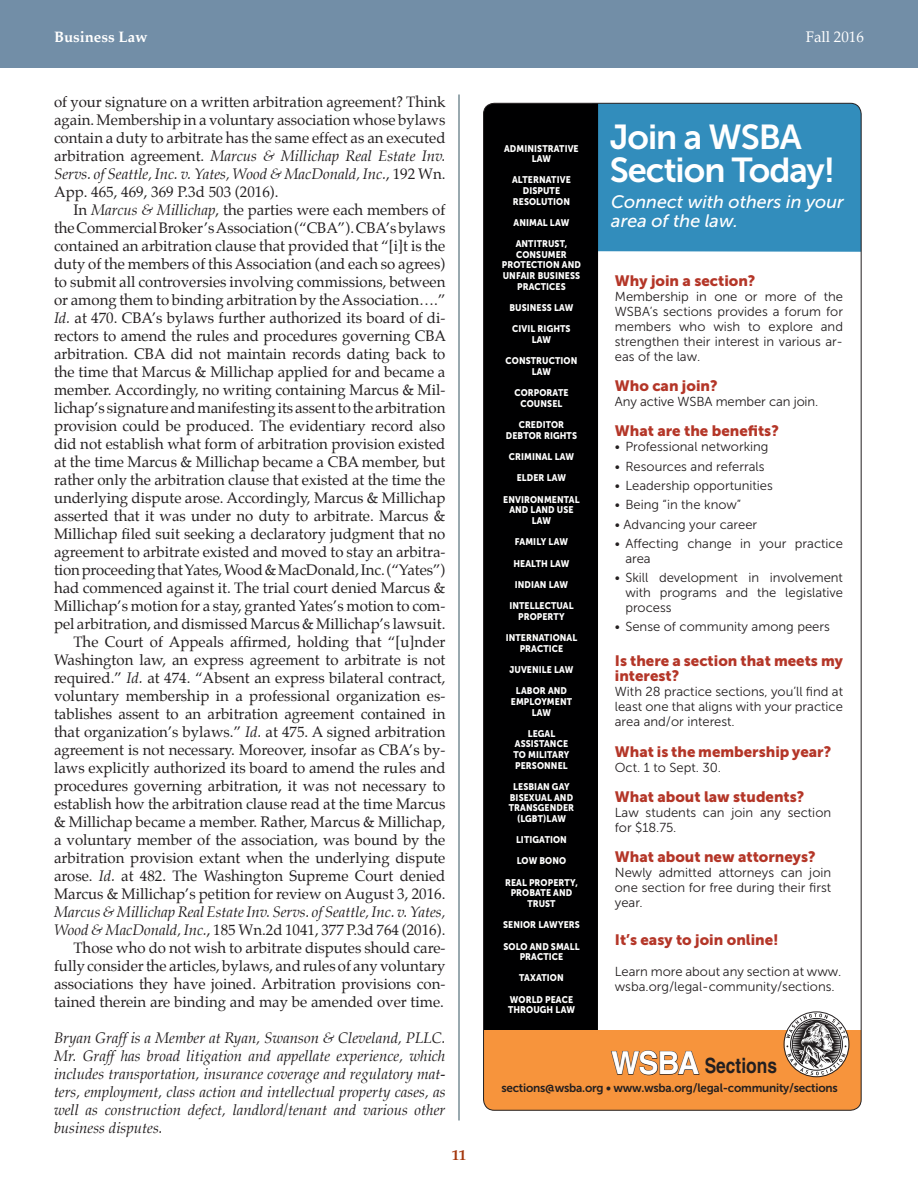
<style>
.page{position:relative;width:918px;height:1188px;background:#fff}
.page>*{position:absolute;margin:0;border:0;box-sizing:border-box;transform-origin:0 0}
.t1{font:34.5px/33px "Museo Sans 700";letter-spacing:-.03em;color:#fff}
.t2{font:700 21px "Helvetica LT Std";color:#231f20;scale:.83 1}
.t3{font:italic 18px/19.5px "Museo Sans 500";color:#fff}
.body{font:15px/18px "Palatino";color:#231f20;text-align:justify}
.ednote{font:italic 15px/18px "Palatino";color:#231f20;text-align:justify}
.t4{font:15px/15px "Museo Sans 900";color:#b43628}
.t5{font:700 15px "Palatino";color:#fff}
.t6{font:15px "Palatino";color:#fff}
.t7{font:700 15px "Palatino";color:#a4370d}
.t8{font:13.05px/15px "Museo Sans 300";color:#231f20;text-align:justify}
.t9{font:12px "Museo Sans 700";letter-spacing:-.02em;color:#231f20}
.t10{font:9.6px/10.5px "Museo Sans 900";letter-spacing:.01em;color:#fff;text-align:center;scale:.9 1}
.s1{font-style:italic}
.s2{font-size:31.65px;color:#fff}
</style>
<div class="page">
<div style="left:0;top:0;width:918px;height:68px;background:#728ea7"></div>
<hr style="left:459px;top:94px;width:1px;height:1026px;background:#355461">
<div style="left:598px;top:103px;width:263px;height:149px;background:#328dbc"></div>
<div style="left:484px;top:103px;width:114px;height:931px;background:#000001"></div>
<div style="left:484px;top:1031px;width:377px;height:79px;background:#f7943c"></div>
<svg style="left:611px;top:1050px;width:89px;height:26px"></svg>
<div style="left:784px;top:1012px;width:65px;height:65px;border:1px solid #231f20;border-radius:50%"></div>
<svg style="left:786px;top:1013px;width:61px;height:62px"></svg>
<p class="t5" style="left:54px;top:24px;width:95px">Business Law</p>
<p class="t6" style="left:806px;top:25px;width:60px">Fall 2016</p>
<p class="body" style="left:54px;top:93px;width:393px">of your signature on a written arbitration agreement? Think again. Membership in a voluntary association whose bylaws contain a duty to arbitrate has the same effect as an executed arbitration agreement. <span class="s1">Marcus &amp; Millichap Real Estate Inv.<br>Servs. of Seattle, Inc. v. Yates, Wood &amp; MacDonald, Inc.</span>, 192 Wn.<br>App. 465, 469, 369 P.3d 503 (2016).</p>
<p class="body" style="left:54px;top:201px;width:394px;text-indent:19px">In <span class="s1">Marcus &amp; Millichap</span>, the parties were each members of the Commercial Broker’s Association (“CBA”). CBA’s bylaws contained an arbitration clause that provided that “[i]t is the duty of the members of this Association (and each so agrees) to submit all controversies involving commissions, between or among them to binding arbitration by the Association….” <span class="s1">Id.</span> at 470. CBA’s bylaws further authorized its board of di&shy;rectors to amend the rules and procedures governing CBA arbitration. CBA did not maintain records dating back to the time that Marcus &amp; Millichap applied for and became a member. Accordingly, no writing containing Marcus &amp; Mil&shy;lichap’s signature and manifesting its assent to the arbitration provision could be produced. The evidentiary record also did not establish what form of arbitration provision existed at the time Marcus &amp; Millichap became a CBA member, but rather only the arbitration clause that existed at the time the underlying dispute arose. Accordingly, Marcus &amp; Millichap asserted that it was under no duty to arbitrate. Marcus &amp; Millichap filed suit seeking a declaratory judgment that no agreement to arbitrate existed and moved to stay an arbitra&shy;tion proceeding that Yates, Wood &amp; MacDonald, Inc. (“Yates”) had commenced against it. The trial court denied Marcus &amp; Millichap’s motion for a stay, granted Yates’s motion to com&shy;pel arbitration, and dismissed Marcus &amp; Millichap’s lawsuit.</p>
<p class="body" style="left:54px;top:633px;width:393px;text-indent:19px">The Court of Appeals affirmed, holding that “[u]nder Washington law, an express agreement to arbitrate is not required.” <span class="s1">Id.</span> at 474. “Absent an express bilateral contract, voluntary membership in a professional organization es&shy;tablishes assent to an arbitration agreement contained in that organization’s bylaws.” <span class="s1">Id.</span> at 475. A signed arbitration agreement is not necessary. Moreover, insofar as CBA’s by&shy;laws explicitly authorized its board to amend the rules and procedures governing arbitration, it was not necessary to establish how the arbitration clause read at the time Marcus &amp; Millichap became a member. Rather, Marcus &amp; Millichap, a voluntary member of the association, was bound by the arbitration provision extant when the underlying dispute arose. <span class="s1">Id.</span> at 482. The Washington Supreme Court denied Marcus &amp; Millichap’s petition for review on August 3, 2016.<br><span class="s1">Marcus &amp; Millichap Real Estate Inv. Servs. of Seattle, Inc. v. Yates, Wood &amp; MacDonald, Inc.</span>, 185 Wn.2d 1041, 377 P.3d 764 (2016).</p>
<p class="body" style="left:54px;top:939px;width:393px;text-indent:19px">Those who do not wish to arbitrate disputes should care&shy;fully consider the articles, bylaws, and rules of any voluntary associations they have joined. Arbitration provisions con&shy;tained therein are binding and may be amended over time.</p>
<p class="ednote" style="left:54px;top:1029px;width:393px">Bryan Graff is a Member at Ryan, Swanson &amp; Cleveland, PLLC.<br>Mr. Graff has broad litigation and appellate experience, which includes transportation, insurance coverage and regulatory mat&shy;ters, employment, class action and intellectual property cases, as well as construction defect, landlord/tenant and various other business disputes.</p>
<p class="t7" style="left:452px;top:1142px;width:16px">11</p>
<p class="t10" style="left:504px;top:143px;width:84px">ADMINISTRATIVE<br>LAW</p>
<p class="t10" style="left:512px;top:175px;width:67px">ALTERNATIVE<br>DISPUTE<br>RESOLUTION</p>
<p class="t10" style="left:514px;top:217px;width:63px">ANIMAL LAW</p>
<p class="t10" style="left:502px;top:239px;width:89px">ANTITRUST,<br>CONSUMER<br>PROTECTION AND<br>UNFAIR BUSINESS<br>PRACTICES</p>
<p class="t10" style="left:509px;top:302px;width:73px">BUSINESS LAW</p>
<p class="t10" style="left:512px;top:324px;width:66px">CIVIL RIGHTS<br>LAW</p>
<p class="t10" style="left:506px;top:356px;width:81px">CONSTRUCTION<br>LAW</p>
<p class="t10" style="left:514px;top:387px;width:62px">CORPORATE<br>COUNSEL</p>
<p class="t10" style="left:506px;top:419px;width:81px">CREDITOR<br>DEBTOR RIGHTS</p>
<p class="t10" style="left:509px;top:451px;width:74px">CRIMINAL LAW</p>
<p class="t10" style="left:517px;top:473px;width:56px">ELDER LAW</p>
<p class="t10" style="left:503px;top:494px;width:86px">ENVIRONMENTAL<br>AND LAND USE<br>LAW</p>
<p class="t10" style="left:515px;top:537px;width:60px">FAMILY LAW</p>
<p class="t10" style="left:513px;top:558px;width:64px">HEALTH LAW</p>
<p class="t10" style="left:515px;top:579px;width:61px">INDIAN LAW</p>
<p class="t10" style="left:509px;top:601px;width:73px">INTELLECTUAL<br>PROPERTY</p>
<p class="t10" style="left:506px;top:633px;width:81px">INTERNATIONAL<br>PRACTICE</p>
<p class="t10" style="left:509px;top:664px;width:73px">JUVENILE LAW</p>
<p class="t10" style="left:511px;top:686px;width:69px">LABOR AND<br>EMPLOYMENT<br>LAW</p>
<p class="t10" style="left:514px;top:728px;width:64px">LEGAL<br>ASSISTANCE<br>TO MILITARY<br>PERSONNEL</p>
<p class="t10" style="left:509px;top:781px;width:74px">LESBIAN GAY<br>BISEXUAL AND<br>TRANSGENDER (LGBT)LAW</p>
<p class="t10" style="left:516px;top:834px;width:58px">LITIGATION</p>
<p class="t10" style="left:517px;top:856px;width:57px">LOW BONO</p>
<p class="t10" style="left:505px;top:877px;width:82px">REAL PROPERTY,<br>PROBATE AND<br>TRUST</p>
<p class="t10" style="left:503px;top:920px;width:87px">SENIOR LAWYERS</p>
<p class="t10" style="left:503px;top:941px;width:86px">SOLO AND SMALL<br>PRACTICE</p>
<p class="t10" style="left:519px;top:973px;width:51px">TAXATION</p>
<p class="t10" style="left:508px;top:994px;width:76px;text-align:left">WORLD PEACE<br>THROUGH LAW</p>
<p class="t1" style="left:610px;top:121px;width:227px">Join a WSBA<br>Section Today!</p>
<p class="t3" style="left:611px;top:192px;width:234px">Connect with others in your area of the law.</p>
<p class="t4" style="left:615px;top:273px;width:142px">Why join a section?</p>
<p class="t8" style="left:615px;top:289px;width:230px">Membership in one or more of the WSBA’s sections provides a forum for members who wish to explore and strengthen their interest in various ar&shy;eas of the law.</p>
<p class="t4" style="left:615px;top:378px;width:104px">Who can join?</p>
<p class="t8" style="left:615px;top:394px;width:205px">Any active WSBA member can join.</p>
<p class="t4" style="left:615px;top:423px;width:166px">What are the benefits?</p>
<p class="t8" style="left:615px;top:439px;width:155px">• Professional networking</p>
<p class="t8" style="left:615px;top:459px;width:151px">• Resources and referrals</p>
<p class="t8" style="left:615px;top:478px;width:160px">• Leadership opportunities</p>
<p class="t8" style="left:615px;top:497px;width:128px">• Being “in the know”</p>
<p class="t8" style="left:615px;top:517px;width:144px">• Advancing your career</p>
<p class="t8" style="left:625px;top:536px;width:219px;text-indent:-11px">• Affecting change in your practice area</p>
<p class="t8" style="left:625px;top:570px;width:219px;text-indent:-11px">• Skill development in involvement with programs and the legislative process</p>
<p class="t8" style="left:615px;top:620px;width:217px">• Sense of community among peers</p>
<p class="t4" style="left:615px;top:653px;width:230px">Is there a section that meets my interest?</p>
<p class="t8" style="left:615px;top:684px;width:230px">With 28 practice sections, you’ll find at least one that aligns with your practice area and/or interest.</p>
<p class="t4" style="left:615px;top:744px;width:218px">What is the membership year?</p>
<p class="t8" style="left:615px;top:760px;width:108px">Oct. 1 to Sept. 30.</p>
<p class="t4" style="left:615px;top:789px;width:191px">What about law students?</p>
<p class="t8" style="left:615px;top:805px;width:218px">Law students can join any section for $18.75.</p>
<p class="t4" style="left:615px;top:849px;width:202px">What about new attorneys?</p>
<p class="t8" style="left:615px;top:865px;width:218px">Newly admitted attorneys can join one section for free during their first year.</p>
<p class="t4" style="left:615px;top:932px;width:165px">It’s easy to join online!</p>
<p class="t8" style="left:615px;top:964px;width:228px;line-height:14.5px">Learn more about any section at www. wsba.org/legal-community/sections.</p>
<p class="t2" style="left:611px;top:1053px;width:202px"><span class="s2">WSBA</span> Sections</p>
<p class="t9" style="left:501px;top:1081px;width:338px">sections@wsba.org • www.wsba.org/legal-community/sections</p>
</div>
